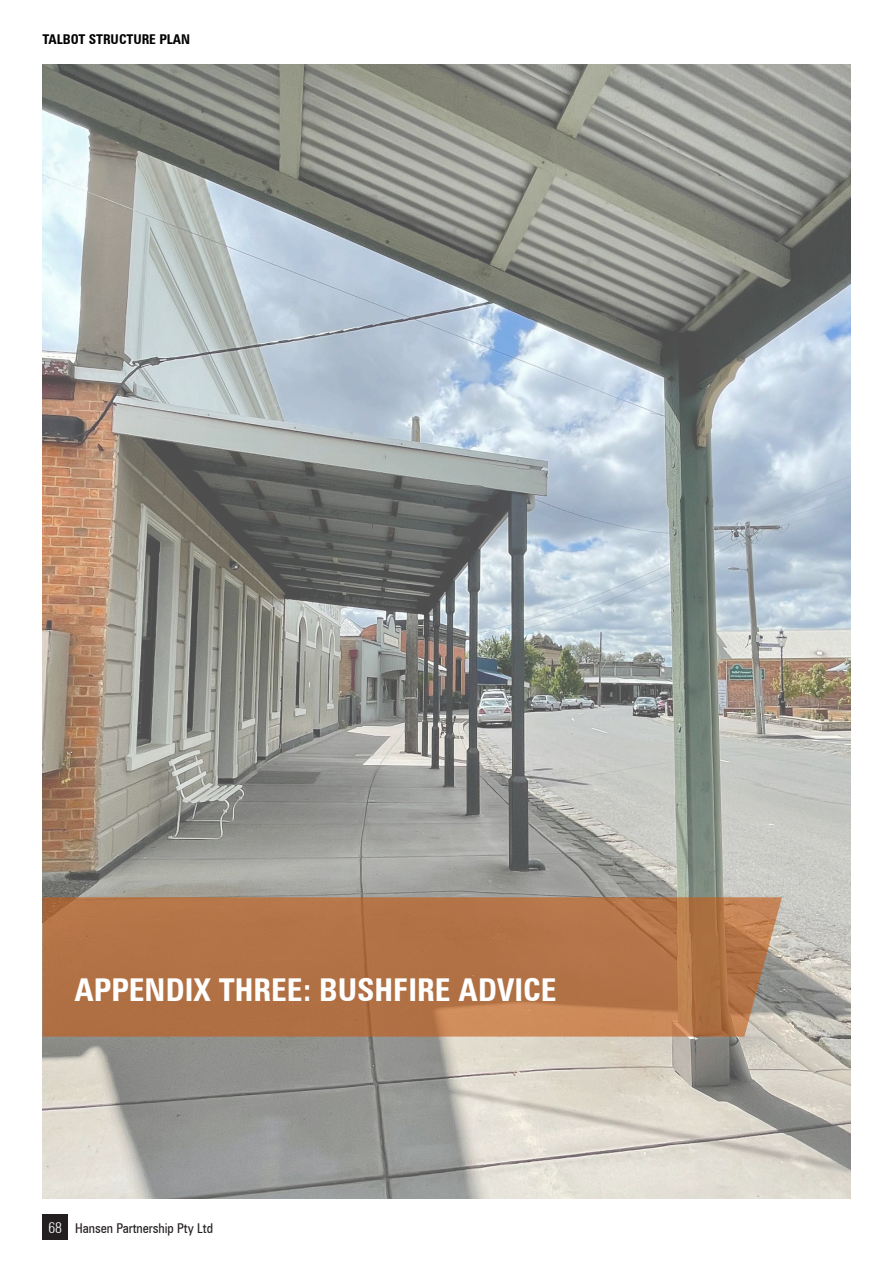
<style>
.page{position:relative;width:893px;height:1263px;background:#fff}
.page>*{position:absolute;margin:0;border:0;box-sizing:border-box;transform-origin:0 0}
.t1{font:700 condensed 31.5px "Zurich BT";color:#fff}
.t2{font:condensed 13.5px "Zurich BT";color:#231f20}
.t3{font:700 condensed 13.5px "Zurich BT";color:#000}
.s1{font-weight:300;font-size:15px;color:#fff}
</style>
<div class="page">
<img style="left:43px;top:65px;width:807px;height:1133px">
<svg style="left:43px;top:897px;width:739px;height:139px;background:#b47549"></svg>
<div style="left:43px;top:1214px;width:25px;height:26px;background:#231f20"></div>
<p class="t3" style="left:43px;top:31px;width:149px">TALBOT STRUCTURE PLAN</p>
<p class="t1" style="left:74px;top:971px;width:484px">APPENDIX THREE: BUSHFIRE ADVICE</p>
<p class="t2" style="left:48px;top:1219px;width:166px"><span class="s1">68</span> Hansen Partnership Pty Ltd</p>
</div>
